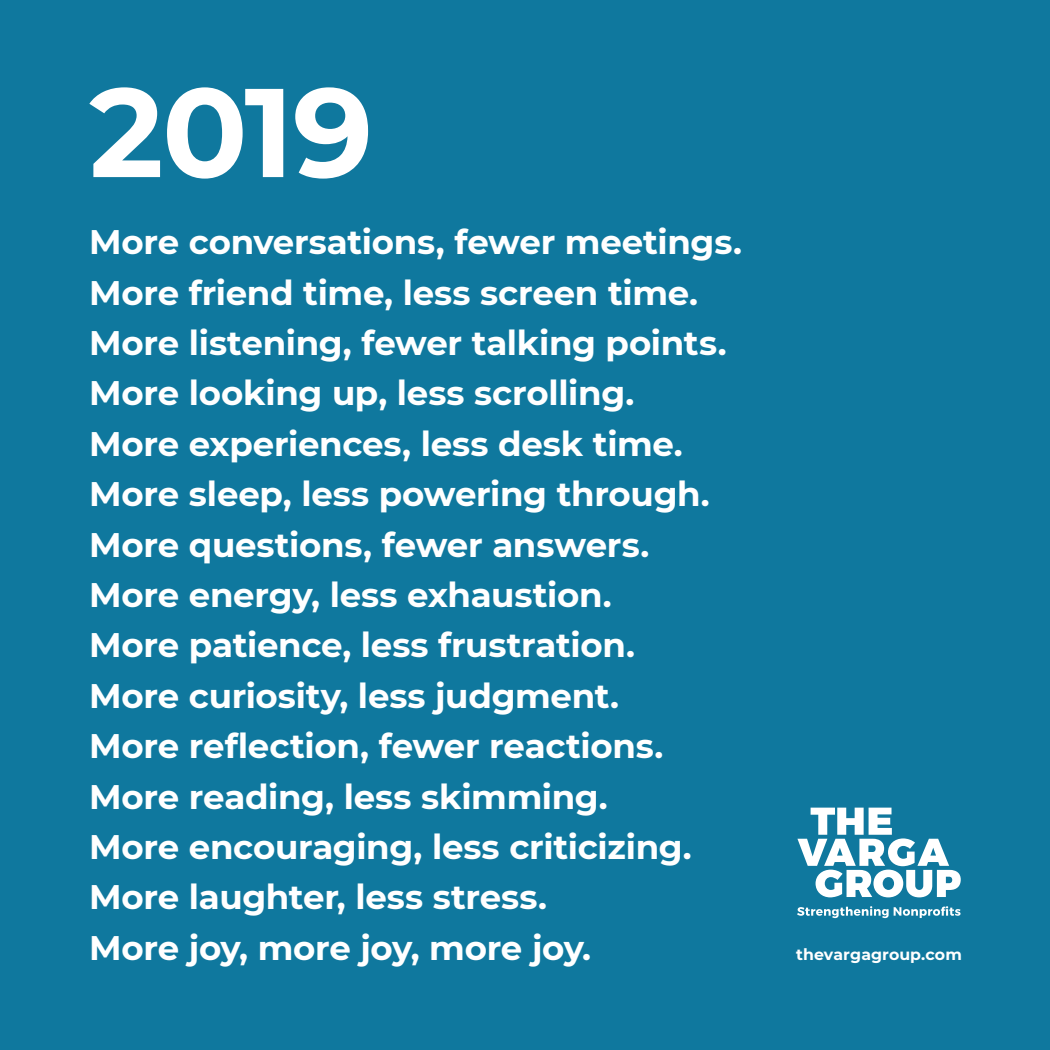
<style>
.page{position:relative;width:1050px;height:1050px;background:#0f789e}
.page>*{position:absolute;margin:0;border:0;box-sizing:border-box;transform-origin:0 0}
.t1{font:700 126px "Montserrat";color:#fff}
.t2{font:700 33.95px "Montserrat";letter-spacing:-.01em;color:#fff}
.t3{font:700 15.75px "Montserrat";letter-spacing:.005em;color:#fff}
</style>
<div class="page">
<svg style="left:797px;top:808px;width:164px;height:89px"></svg>
<svg style="left:797px;top:906px;width:164px;height:12px"></svg>
<p class="t1" style="left:89px;top:42px;width:285px">2019</p>
<p class="t2" style="left:89px;top:218px;width:654px">More conversations, fewer meetings.</p>
<p class="t2" style="left:89px;top:268px;width:610px">More friend time, less screen time.</p>
<p class="t2" style="left:89px;top:319px;width:639px">More listening, fewer talking points.</p>
<p class="t2" style="left:89px;top:369px;width:547px">More looking up, less scrolling.</p>
<p class="t2" style="left:89px;top:419px;width:595px">More experiences, less desk time.</p>
<p class="t2" style="left:89px;top:470px;width:622px">More sleep, less powering through.</p>
<p class="t2" style="left:89px;top:520px;width:562px">More questions, fewer answers.</p>
<p class="t2" style="left:89px;top:571px;width:524px">More energy, less exhaustion.</p>
<p class="t2" style="left:89px;top:621px;width:548px">More patience, less frustration.</p>
<p class="t2" style="left:89px;top:671px;width:531px">More curiosity, less judgment.</p>
<p class="t2" style="left:89px;top:722px;width:576px">More reflection, fewer reactions.</p>
<p class="t2" style="left:89px;top:772px;width:520px">More reading, less skimming.</p>
<p class="t2" style="left:89px;top:823px;width:604px">More encouraging, less criticizing.</p>
<p class="t2" style="left:89px;top:873px;width:459px">More laughter, less stress.</p>
<p class="t2" style="left:89px;top:923px;width:504px">More joy, more joy, more joy.</p>
<p class="t3" style="left:796px;top:943px;width:167px">thevargagroup.com</p>
</div>
